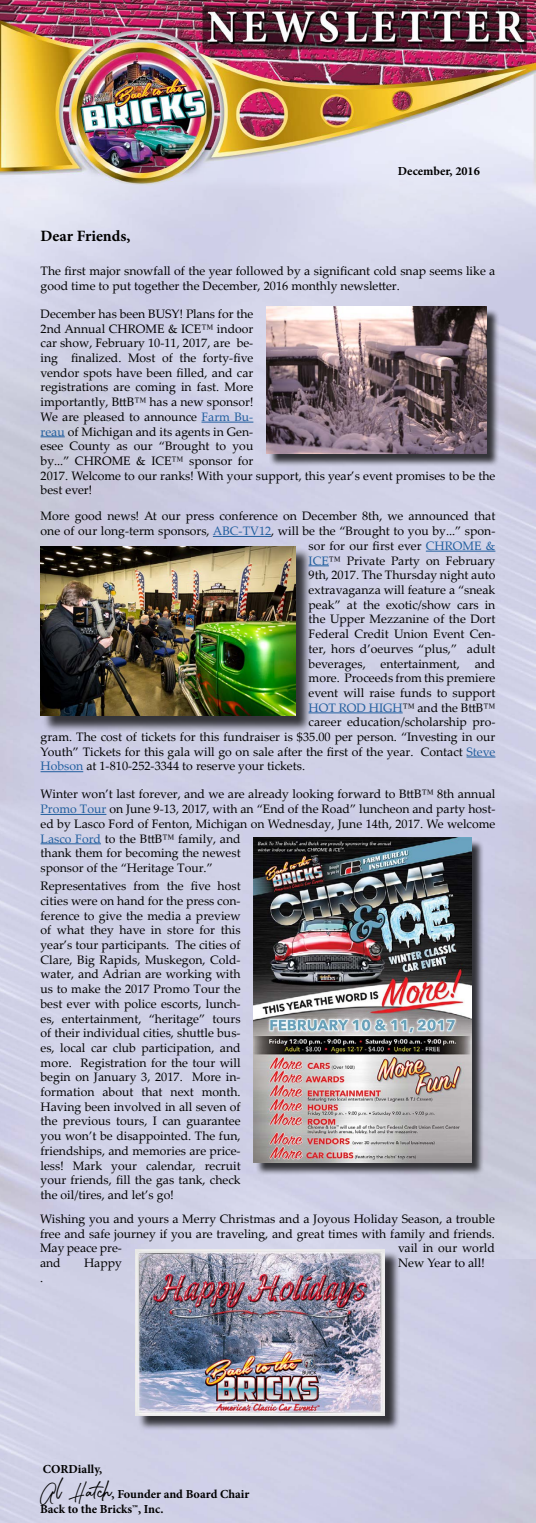
<style>
.page{position:relative;width:536px;height:1523px;background:#fff}
.page>*{position:absolute;margin:0;border:0;box-sizing:border-box;transform-origin:0 0}
.t1{font:700 15.75px "Minion Pro";color:#000}
.t2{font:12.25px/14.7px "Palatino Linotype";color:#000}
.t3{font:700 12.25px/25.2px "Minion Pro";color:#000}
.s1{color:#215e9e}
.s2{font-family:"weyouth";font-weight:400;font-size:21px}
</style>
<div class="page">
<img style="left:0;top:795px;width:536px;height:464px">
<img style="left:0;top:194px;width:535px;height:618px">
<hr style="left:201px;top:422px;width:52px;height:1px;background:#215e9e">
<svg style="left:41px;top:436px;width:24px;height:1px"></svg>
<div style="left:42px;top:548px;width:270px;height:184px;background:#000;opacity:.75"></div>
<img style="left:41px;top:546px;width:254px;height:170px">
<div style="left:255px;top:839px;width:229px;height:336px;background:#000;opacity:.75"></div>
<img style="left:254px;top:837px;width:217px;height:325px">
<hr style="left:213px;top:536px;width:58px;height:1px;background:#215e9e">
<hr style="left:425px;top:551px;width:70px;height:1px;background:#215e9e">
<svg style="left:308px;top:565px;width:21px;height:1px"></svg>
<hr style="left:308px;top:712px;width:94px;height:1px;background:#215e9e">
<svg style="left:466px;top:756px;width:29px;height:1px"></svg>
<hr style="left:41px;top:771px;width:42px;height:1px;background:#215e9e">
<hr style="left:41px;top:814px;width:65px;height:1px;background:#215e9e">
<hr style="left:41px;top:843px;width:60px;height:1px;background:#215e9e">
<div style="left:268px;top:309px;width:231px;height:158px;background:#000;opacity:.75"></div>
<img style="left:266px;top:307px;width:220px;height:146px">
<div style="left:137px;top:1251px;width:263px;height:179px;background:#000;opacity:.75"></div>
<img style="left:135px;top:1249px;width:250px;height:166px">
<img style="left:0;top:0;width:535px;height:194px">
<p class="t3" style="left:397px;top:158px;width:84px">December, 2016</p>
<p class="t1" style="left:41px;top:225px;width:91px">Dear Friends,</p>
<p class="t2" style="left:41px;top:263px;width:456px">The first major snowfall of the year followed by a significant cold snap seems like a good time to put together the December, 2016 monthly newsletter.</p>
<p class="t2" style="left:41px;top:306px;width:456px">December has been BUSY! Plans for the<br>2nd Annual CHROME &amp; ICE™ indoor<br>car show, February 10-11, 2017, are be-<br>ing finalized. Most of the forty-five<br>vendor spots have been filled, and car<br>registrations are coming in fast. More<br>importantly, BttB™ has a new sponsor!<br>We are pleased to announce <span class="s1">Farm Bu-<br>reau</span> of Michigan and its agents in Gen-<br>esee County as our “Brought to you<br>by...” CHROME &amp; ICE™ sponsor for<br>2017. Welcome to our ranks! With your support, this year’s event promises to be the best ever!</p>
<p class="t2" style="left:41px;top:508px;width:456px">More good news! At our press conference on December 8th, we announced that</p>
<p class="t2" style="left:41px;top:523px;width:456px">one of our long-term sponsors, <span class="s1">ABC-TV12</span>, will be the “Brought to you by...” spon-</p>
<p class="t2" style="left:308px;top:538px;width:188px">sor for our first ever <span class="s1">CHROME &amp;</span></p>
<p class="t2" style="left:308px;top:552px;width:188px"><span class="s1">ICE</span>™ Private Party on February</p>
<p class="t2" style="left:308px;top:567px;width:188px">9th, 2017. The Thursday night auto</p>
<p class="t2" style="left:308px;top:582px;width:188px">extravaganza will feature a “sneak</p>
<p class="t2" style="left:308px;top:597px;width:188px">peak” at the exotic/show cars in</p>
<p class="t2" style="left:308px;top:611px;width:188px">the Upper Mezzanine of the Dort</p>
<p class="t2" style="left:308px;top:626px;width:188px">Federal Credit Union Event Cen-</p>
<p class="t2" style="left:308px;top:641px;width:188px">ter, hors d’oeurves “plus,” adult</p>
<p class="t2" style="left:308px;top:655px;width:188px">beverages, entertainment, and</p>
<p class="t2" style="left:308px;top:670px;width:188px">more. Proceeds from this premiere</p>
<p class="t2" style="left:308px;top:685px;width:188px">event will raise funds to support</p>
<p class="t2" style="left:308px;top:699px;width:188px"><span class="s1">HOT ROD HIGH</span>™ and the BttB™</p>
<p class="t2" style="left:308px;top:714px;width:188px">career education/scholarship pro-</p>
<p class="t2" style="left:41px;top:729px;width:456px">gram. The cost of tickets for this fundraiser is $35.00 per person. “Investing in our</p>
<p class="t2" style="left:41px;top:744px;width:456px">Youth” Tickets for this gala will go on sale after the first of the year. Contact <span class="s1">Steve</span></p>
<p class="t2" style="left:41px;top:758px;width:266px"><span class="s1">Hobson</span> at 1-810-252-3344 to reserve your tickets.</p>
<p class="t2" style="left:41px;top:786px;width:456px">Winter won’t last forever, and we are already looking forward to BttB™ 8th annual <span class="s1">Promo Tour</span> on June 9-13, 2017, with an “End of the Road” luncheon and party host&shy;ed by Lasco Ford of Fenton, Michigan on Wednesday, June 14th, 2017. We welcome <span class="s1">Lasco Ford</span> to the BttB™ family, and<br>thank them for becoming the newest<br>sponsor of the “Heritage Tour.”</p>
<p class="t2" style="left:41px;top:878px;width:201px;text-align:justify">Representatives from the five host cities were on hand for the press con&shy;ference to give the media a preview of what they have in store for this year’s tour participants. The cities of Clare, Big Rapids, Muskegon, Cold&shy;water, and Adrian are working with us to make the 2017 Promo Tour the best ever with police escorts, lunch&shy;es, entertainment, “heritage” tours of their individual cities, shuttle bus&shy;es, local car club participation, and more. Registration for the tour will begin on January 3, 2017. More in&shy;formation about that next month.<br>Having been involved in all seven of the previous tours, I can guarantee you won’t be disappointed. The fun, friendships, and memories are price&shy;less! Mark your calendar, recruit your friends, fill the gas tank, check the oil/tires, and let’s go!</p>
<p class="t2" style="left:40px;top:1210px;width:456px;text-align:justify">Wishing you and yours a Merry Christmas and a Joyous Holiday Season, a trouble free and safe journey if you are traveling, and great times with family and friends.<br>May peace pre-</p>
<p class="t2" style="left:398px;top:1240px;width:98px">vail in our world</p>
<p class="t2" style="left:40px;top:1255px;width:22px">and</p>
<p class="t2" style="left:84px;top:1255px;width:39px">Happy</p>
<p class="t2" style="left:398px;top:1255px;width:88px">New Year to all!</p>
<p class="t2" style="left:40px;top:1269px;width:5px">.</p>
<p class="t3" style="left:40px;top:1456px;width:211px">CORDially,<br><span class="s2">Al Hatch</span>, Founder and Board Chair</p>
<p class="t3" style="left:40px;top:1496px;width:125px">Back to the Bricks™, Inc.</p>
</div>
